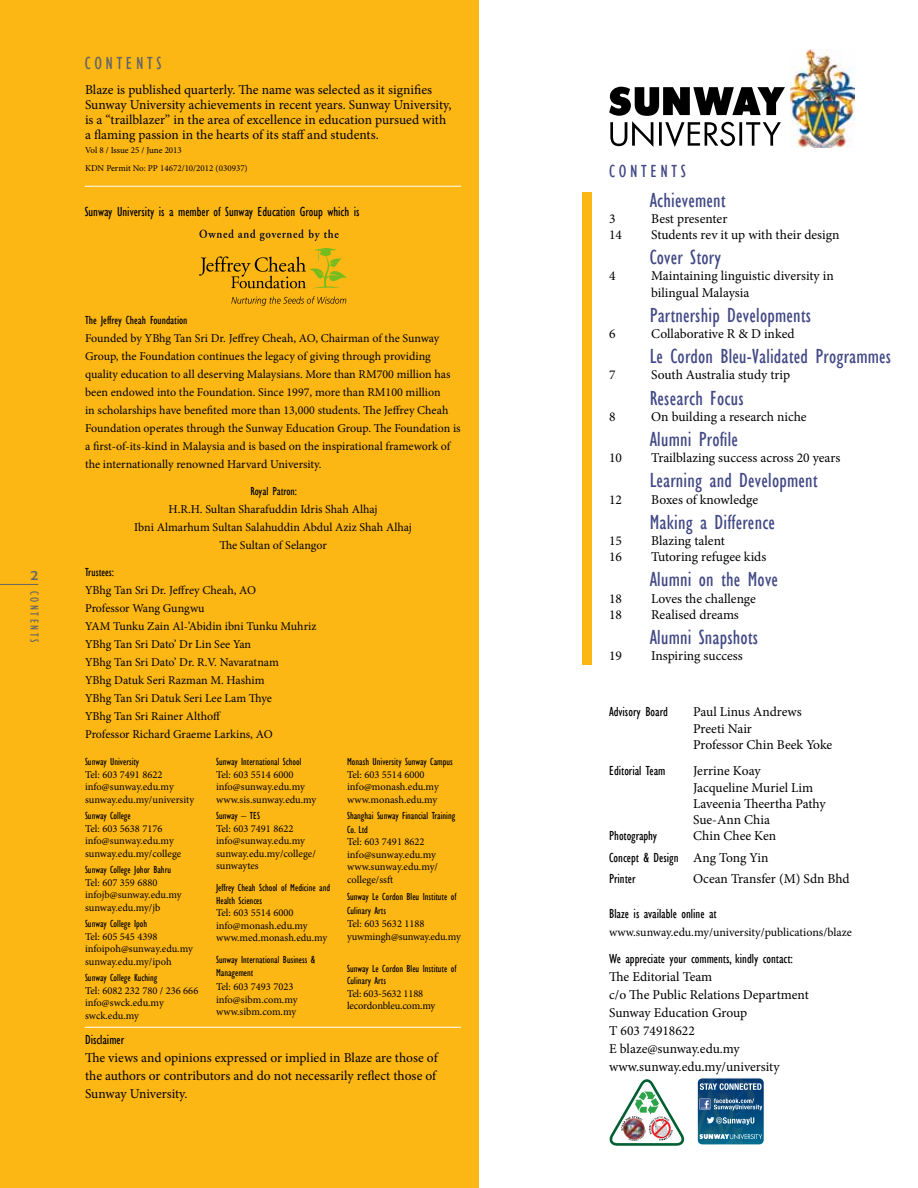
<style>
.page{position:relative;width:918px;height:1188px;background:#fff}
.page>*{position:absolute;margin:0;border:0;box-sizing:border-box;transform-origin:0 0}
.t1{font:condensed 21px "Gill Sans";letter-spacing:.01em;color:#424985}
.t2{font:condensed 18px "Gill Sans";letter-spacing:.2em;color:#636466}
.t3{font:condensed 18px "Gill Sans";letter-spacing:.2em;color:#424985}
.t4{font:15px "Berlin Sans FB";color:#636466}
.t5{font:13.5px/18px "Minion Pro";color:#000}
.t6{font:condensed 13.5px/21.6px "Gill Sans";color:#000}
.t7{font:12px/18px "Minion Pro";color:#000}
.t8{font:condensed 12px "Gill Sans";color:#000}
.t9{font:condensed 12px "Gill Sans";letter-spacing:.2em;color:#636466}
.t10{font:10.5px/12.6px "Minion Pro";color:#000}
.t11{font:condensed 10.5px/12.6px "Gill Sans";color:#000}
.t12{font:9px/18px "Minion Pro";color:#000}
.s1{font-family:"Minion Pro";font-stretch:normal}
</style>
<div class="page">
<div style="left:0;top:1px;width:478px;height:1187px;background:#fdb714"></div>
<div style="left:583px;top:192px;width:9px;height:472px;background:#fdb714"></div>
<hr style="left:85px;top:186px;width:376px;height:1px;background:#fff">
<hr style="left:85px;top:1027px;width:376px;height:1px;background:#fff">
<hr style="left:0;top:584px;width:38px;height:1px;background:#636466">
<img style="left:790px;top:50px;width:64px;height:98px">
<svg style="left:609px;top:86px;width:176px;height:61px"></svg>
<svg style="left:697px;top:1078px;width:67px;height:67px;background:#377094"></svg>
<svg style="left:199px;top:229px;width:140px;height:12px"></svg>
<svg style="left:199px;top:248px;width:148px;height:41px"></svg>
<svg style="left:231px;top:296px;width:115px;height:10px"></svg>
<svg style="left:609px;top:1079px;width:76px;height:67px"></svg>
<img style="left:624px;top:1119px;width:20px;height:20px">
<p class="t4" style="left:31px;top:566px;width:9px">2</p>
<p class="t9" style="left:42px;top:591px;width:53px;rotate:90deg">CONTENTS</p>
<h2 class="t2" style="left:85px;top:52px;width:78px">CONTENTS</h2>
<p class="t5" style="left:85px;top:82px;width:368px;line-height:15px">Blaze is published quarterly. The name was selected as it signifies Sunway University achievements in recent years. Sunway University, is a “trailblazer” in the area of excellence in education pursued with a flaming passion in the hearts of its staff and students.</p>
<p class="t12" style="left:85px;top:141px;width:164px">Vol 8 / Issue 25 / June 2013<br>KDN Permit No: PP 14672/10/2012 (030937)</p>
<p class="t6" style="left:85px;top:201px;width:276px">Sunway University is a member of Sunway Education Group which is</p>
<p class="t8" style="left:85px;top:313px;width:104px">The Jeffrey Cheah Foundation</p>
<p class="t7" style="left:85px;top:329px;width:377px">Founded by YBhg Tan Sri Dr. Jeffrey Cheah, AO, Chairman of the Sunway Group, the Foundation continues the legacy of giving through providing quality education to all deserving Malaysians. More than RM700 million has been endowed into the Foundation. Since 1997, more than RM100 million<br>in scholarships have benefited more than 13,000 students. The Jeffrey Cheah Foundation operates through the Sunway Education Group. The Foundation is a first-of-its-kind in Malaysia and is based on the inspirational framework of the internationally renowned Harvard University.</p>
<p class="t8" style="left:250px;top:484px;width:48px">Royal Patron:</p>
<p class="t7" style="left:134px;top:500px;width:279px;text-align:center">H.R.H. Sultan Sharafuddin Idris Shah Alhaj<br>Ibni Almarhum Sultan Salahuddin Abdul Aziz Shah Alhaj<br>The Sultan of Selangor</p>
<p class="t8" style="left:85px;top:565px;width:31px">Trustees:</p>
<p class="t7" style="left:85px;top:581px;width:233px">YBhg Tan Sri Dr. Jeffrey Cheah, AO<br>Professor Wang Gungwu<br>YAM Tunku Zain Al-’Abidin ibni Tunku Muhriz YBhg Tan Sri Dato’ Dr Lin See Yan<br>YBhg Tan Sri Dato’ Dr. R.V. Navaratnam<br>YBhg Datuk Seri Razman M. Hashim<br>YBhg Tan Sri Datuk Seri Lee Lam Thye<br>YBhg Tan Sri Rainer Althoff<br>Professor Richard Graeme Larkins, AO</p>
<p class="t11" style="left:85px;top:755px;width:56px">Sunway University</p>
<p class="t10" style="left:85px;top:768px;width:111px">Tel: 603 7491 8622 info@sunway.edu.my sunway.edu.my/university</p>
<p class="t11" style="left:85px;top:809px;width:47px">Sunway College</p>
<p class="t10" style="left:85px;top:822px;width:98px">Tel: 603 5638 7176 info@sunway.edu.my sunway.edu.my/college</p>
<p class="t11" style="left:85px;top:863px;width:88px">Sunway College Johor Bahru</p>
<p class="t10" style="left:85px;top:876px;width:98px">Tel: 607 359 6880 infojb@sunway.edu.my sunway.edu.my/jb</p>
<p class="t11" style="left:85px;top:917px;width:64px">Sunway College Ipoh</p>
<p class="t10" style="left:85px;top:930px;width:109px">Tel: 605 545 4398 infoipoh@sunway.edu.my sunway.edu.my/ipoh</p>
<p class="t11" style="left:85px;top:971px;width:74px">Sunway College Kuching</p>
<p class="t10" style="left:85px;top:984px;width:115px">Tel: 6082 232 780 / 236 666 info@swck.edu.my swck.edu.my</p>
<p class="t11" style="left:216px;top:755px;width:87px">Sunway International School</p>
<p class="t10" style="left:216px;top:768px;width:102px">Tel: 603 5514 6000 info@sunway.edu.my www.sis.sunway.edu.my</p>
<p class="t11" style="left:216px;top:809px;width:45px">Sunway – TES</p>
<p class="t10" style="left:216px;top:822px;width:101px">Tel: 603 7491 8622 info@sunway.edu.my sunway.edu.my/college/ sunwaytes</p>
<p class="t11" style="left:216px;top:881px;width:116px">Jeffrey Cheah School of Medicine and<br>Health Sciences</p>
<p class="t10" style="left:216px;top:907px;width:113px">Tel: 603 5514 6000 info@monash.edu.my www.med.monash.edu.my</p>
<p class="t11" style="left:216px;top:953px;width:101px">Sunway International Business &amp;<br>Management</p>
<p class="t10" style="left:216px;top:980px;width:83px">Tel: 603 7493 7023 info@sibm.com.my www.sibm.com.my</p>
<p class="t11" style="left:347px;top:755px;width:107px">Monash University Sunway Campus</p>
<p class="t10" style="left:347px;top:768px;width:93px">Tel: 603 5514 6000 info@monash.edu.my www.monash.edu.my</p>
<p class="t11" style="left:347px;top:809px;width:110px;line-height:13.5px">Shanghai Sunway Financial Training<br>Co. Ltd</p>
<p class="t10" style="left:347px;top:836px;width:92px">Tel: 603 7491 8622 info@sunway.edu.my www.sunway.edu.my/ college/ssft</p>
<p class="t11" style="left:347px;top:890px;width:111px;line-height:13.5px">Sunway Le Cordon Bleu Institute of<br>Culinary Arts</p>
<p class="t10" style="left:347px;top:917px;width:115px">Tel: 603 5632 1188 yuwmingh@sunway.edu.my</p>
<p class="t11" style="left:347px;top:963px;width:111px;line-height:12px">Sunway Le Cordon Bleu Institute of<br>Culinary Arts</p>
<p class="t10" style="left:347px;top:987px;width:90px">Tel: 603-5632 1188 lecordonbleu.com.my</p>
<p class="t6" style="left:85px;top:1029px;width:41px">Disclaimer</p>
<p class="t5" style="left:85px;top:1049px;width:354px;text-align:justify">The views and opinions expressed or implied in Blaze are those of the authors or contributors and do not necessarily reflect those of Sunway University.</p>
<h2 class="t3" style="left:609px;top:160px;width:78px">CONTENTS</h2>
<h1 class="t1" style="left:650px;top:187px;width:78px">Achievement</h1>
<p class="t5" style="left:609px;top:210px;width:8px">3</p>
<p class="t5" style="left:651px;top:210px;width:78px">Best presenter</p>
<p class="t5" style="left:609px;top:226px;width:14px">14</p>
<p class="t5" style="left:651px;top:226px;width:190px">Students rev it up with their design</p>
<h1 class="t1" style="left:650px;top:245px;width:73px">Cover Story</h1>
<p class="t5" style="left:609px;top:267px;width:8px">4</p>
<p class="t5" style="left:651px;top:268px;width:184px;line-height:16.2px">Maintaining linguistic diversity in bilingual Malaysia</p>
<h1 class="t1" style="left:650px;top:303px;width:163px">Partnership Developments</h1>
<p class="t5" style="left:609px;top:325px;width:8px">6</p>
<p class="t5" style="left:651px;top:325px;width:145px">Collaborative R &amp; D inked</p>
<h1 class="t1" style="left:650px;top:344px;width:243px">Le Cordon Bleu-Validated Programmes</h1>
<p class="t5" style="left:609px;top:366px;width:8px">7</p>
<p class="t5" style="left:651px;top:366px;width:140px">South Australia study trip</p>
<h1 class="t1" style="left:650px;top:385px;width:95px">Research Focus</h1>
<p class="t5" style="left:609px;top:408px;width:8px">8</p>
<p class="t5" style="left:651px;top:408px;width:157px">On building a research niche</p>
<h1 class="t1" style="left:650px;top:427px;width:90px">Alumni Profile</h1>
<p class="t5" style="left:609px;top:449px;width:14px">10</p>
<p class="t5" style="left:651px;top:449px;width:191px">Trailblazing success across 20 years</p>
<h1 class="t1" style="left:650px;top:468px;width:170px">Learning and Development</h1>
<p class="t5" style="left:609px;top:490px;width:14px">12</p>
<p class="t5" style="left:651px;top:490px;width:109px">Boxes of knowledge</p>
<h1 class="t1" style="left:650px;top:510px;width:127px">Making a Difference</h1>
<p class="t5" style="left:609px;top:532px;width:14px">15</p>
<p class="t5" style="left:651px;top:532px;width:75px">Blazing talent</p>
<p class="t5" style="left:609px;top:548px;width:14px">16</p>
<p class="t5" style="left:651px;top:548px;width:117px">Tutoring refugee kids</p>
<h1 class="t1" style="left:650px;top:567px;width:130px">Alumni on the Move</h1>
<p class="t5" style="left:609px;top:589px;width:14px">18</p>
<p class="t5" style="left:651px;top:589px;width:106px">Loves the challenge</p>
<p class="t5" style="left:609px;top:606px;width:14px">18</p>
<p class="t5" style="left:651px;top:606px;width:89px">Realised dreams</p>
<h1 class="t1" style="left:650px;top:625px;width:110px">Alumni Snapshots</h1>
<p class="t5" style="left:609px;top:647px;width:14px">19</p>
<p class="t5" style="left:651px;top:647px;width:93px">Inspiring success</p>
<p class="t6" style="left:609px;top:701px;width:60px">Advisory Board</p>
<p class="t5" style="left:693px;top:704px;width:141px;line-height:16.2px">Paul Linus Andrews<br>Preeti Nair<br>Professor Chin Beek Yoke</p>
<p class="t6" style="left:609px;top:760px;width:58px">Editorial Team</p>
<p class="t5" style="left:693px;top:763px;width:134px;line-height:16.2px">Jerrine Koay<br>Jacqueline Muriel Lim<br>Laveenia Theertha Pathy<br>Sue-Ann Chia</p>
<p class="t6" style="left:609px;top:825px;width:49px">Photography</p>
<p class="t5" style="left:693px;top:827px;width:85px">Chin Chee Ken</p>
<p class="t6" style="left:609px;top:847px;width:161px">Concept &amp; Design <span class="s1">Ang Tong Yin<br></span>Printer</p>
<p class="t5" style="left:693px;top:870px;width:158px">Ocean Transfer (M) Sdn Bhd</p>
<p class="t6" style="left:609px;top:903px;width:109px">Blaze is available online at</p>
<p class="t7" style="left:609px;top:923px;width:244px">www.sunway.edu.my/university/publications/blaze</p>
<p class="t6" style="left:609px;top:948px;width:185px">We appreciate your comments, kindly contact:</p>
<p class="t5" style="left:609px;top:968px;width:201px">The Editorial Team<br>c/o The Public Relations Department<br>Sunway Education Group<br>T 603 74918622<br>E blaze@sunway.edu.my www.sunway.edu.my/university</p>
</div>
